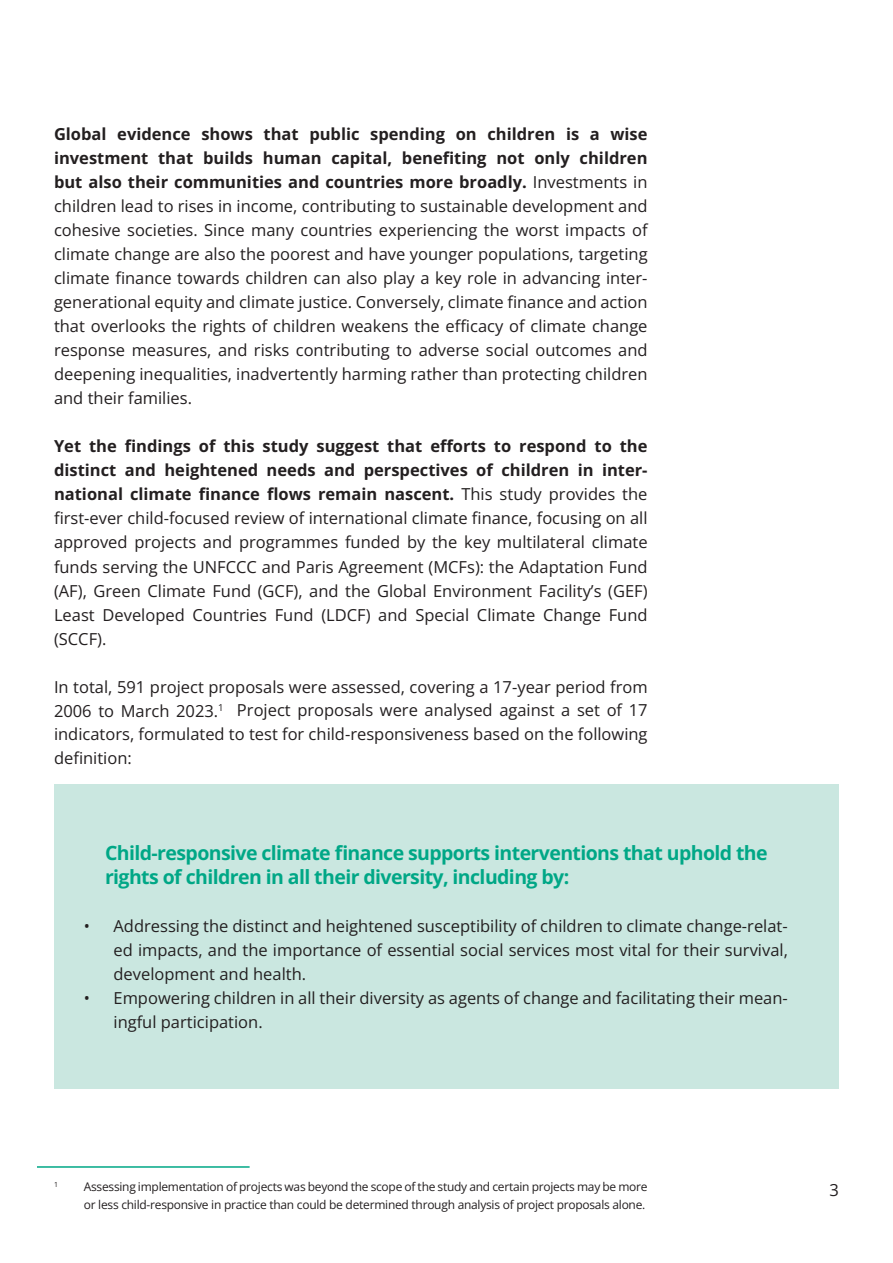
<style>
.page{position:relative;width:893px;height:1263px;background:#fff}
.page>*{position:absolute;margin:0;border:0;box-sizing:border-box;transform-origin:0 0}
.t1{font:19.5px/24px "Open Sans";letter-spacing:-.03em;color:#00a786}
.t2{font:16.5px/24px "Open Sans";color:#231f20;text-align:justify}
.t3{font:12px/18px "Open Sans";letter-spacing:-.02em;color:#231f20}
.t4{font:7.05px "Open Sans";color:#231f20}
</style>
<div class="page">
<div style="left:54px;top:784px;width:785px;height:102px;background:#cae7e0"></div>
<div style="left:54px;top:859px;width:785px;height:181px;background:#cae7e0"></div>
<div style="left:54px;top:931px;width:785px;height:157px;background:#cae7e0"></div>
<hr style="left:37px;top:1166px;width:213px;height:2px;background:#00a786">
<p class="t2" style="left:54px;top:122px;width:595px">Global evidence shows that public spending on children is a wise investment that builds human capital, benefiting not only children but also their communities and countries more broadly. Investments in children lead to rises in income, contributing to sustainable development and cohesive societies. Since many countries experiencing the worst impacts of climate change are also the poorest and have younger populations, targeting climate finance towards children can also play a key role in advancing inter&shy;generational equity and climate justice. Conversely, climate finance and action that overlooks the rights of children weakens the efficacy of climate change response measures, and risks contributing to adverse social outcomes and deepening inequalities, inadvertently harming rather than protecting children and their families.</p>
<p class="t2" style="left:54px;top:434px;width:595px">Yet the findings of this study suggest that efforts to respond to the distinct and heightened needs and perspectives of children in inter&shy;national climate finance flows remain nascent. This study provides the first-ever child-focused review of international climate finance, focusing on all approved projects and programmes funded by the key multilateral climate funds serving the UNFCCC and Paris Agreement (MCFs): the Adaptation Fund (AF), Green Climate Fund (GCF), and the Global Environment Facility’s (GEF)<br>Least Developed Countries Fund (LDCF) and Special Climate Change Fund (SCCF).</p>
<p class="t2" style="left:54px;top:674px;width:595px">In total, 591 project proposals were assessed, covering a 17-year period from 2006 to March 2023.<sup>1</sup> Project proposals were analysed against a set of 17 indicators, formulated to test for child-responsiveness based on the following definition:</p>
<p class="t1" style="left:105px;top:841px;width:664px">Child-responsive climate finance supports interventions that uphold the rights of children in all their diversity, including by:</p>
<p class="t2" style="left:114px;top:914px;width:676px;text-indent:-30px">• Addressing the distinct and heightened susceptibility of children to climate change-relat&shy;ed impacts, and the importance of essential social services most vital for their survival, development and health.</p>
<p class="t2" style="left:114px;top:986px;width:676px;text-indent:-30px">• Empowering children in all their diversity as agents of change and facilitating their mean&shy;ingful participation.</p>
<p class="t4" style="left:54px;top:1179px;width:6px">1</p>
<p class="t3" style="left:84px;top:1177px;width:565px">Assessing implementation of projects was beyond the scope of the study and certain projects may be more or less child-responsive in practice than could be determined through analysis of project proposals alone.</p>
<p class="t2" style="left:829px;top:1178px;width:11px">3</p>
</div>
